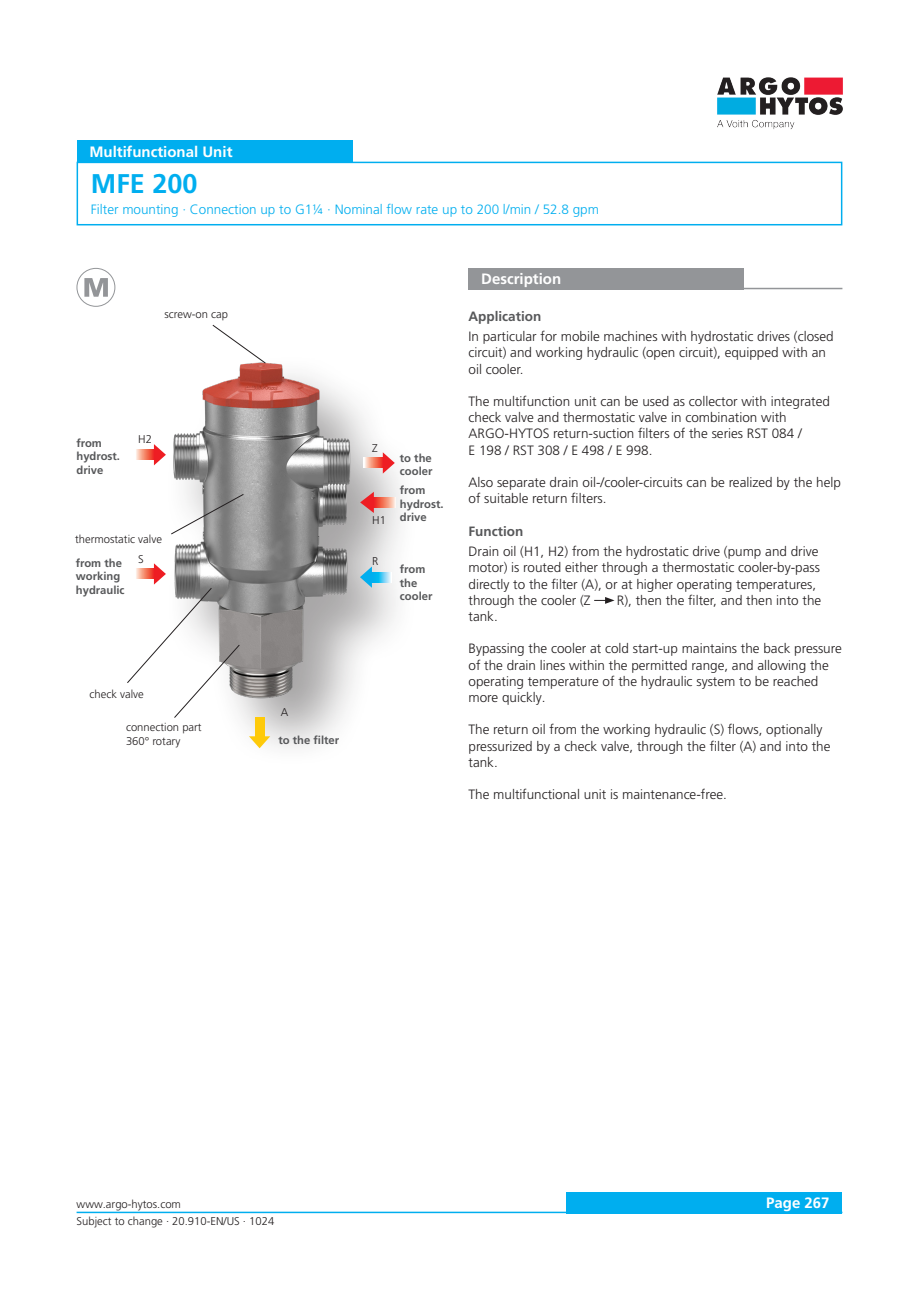
<style>
.page{position:relative;width:919px;height:1289px;background:#fff}
.page>*{position:absolute;margin:0;border:0;box-sizing:border-box;transform-origin:0 0}
._01_Headline_blue{font:700 27px "Frutiger LT Pro";color:#00aeef}
._04_Headline_white{font:700 15px "Frutiger LT Pro";color:#fff}
._06_Copytext{font:300 13.5px/16.2px "Frutiger LT Pro";color:#231f20}
._03_HeadlineCopytext_blue{font:300 13.5px "Frutiger LT Pro";color:#00aeef}
._05_Subline_Copytext{font:700 13.5px "Frutiger LT Pro";color:#57585a}
._08_Legend{font:300 11.25px "Frutiger LT Pro";color:#231f20}
._08_Legend-2{font:700 11.25px/13.5px "Frutiger LT Pro";color:#57585a}
</style>
<div class="page">
<div style="left:566px;top:1191px;width:276px;height:22px;background:#00aeef"></div>
<hr style="left:77px;top:1211px;width:765px;height:2px;background:#00aeef">
<img style="left:717px;top:77px;width:126px;height:52px">
<div style="left:164px;top:354px;width:258px;height:414px;background:#231f20;opacity:.4"></div>
<img style="left:136px;top:354px;width:286px;height:367px">
<div style="left:77px;top:162px;width:765px;height:63px;border:2px solid #00aeef"></div>
<div style="left:77px;top:140px;width:275px;height:22px;background:#00aeef"></div>
<div style="left:468px;top:268px;width:276px;height:21px;background:#939598"></div>
<hr style="left:468px;top:288px;width:374px;height:1px;background:#939598">
<svg style="left:594px;top:597px;width:20px;height:7px"></svg>
<svg style="left:364px;top:458px;width:19px;height:10px"></svg>
<svg style="left:383px;top:452px;width:12px;height:21px"></svg>
<svg style="left:374px;top:497px;width:21px;height:10px"></svg>
<svg style="left:360px;top:492px;width:14px;height:21px"></svg>
<svg style="left:372px;top:572px;width:19px;height:10px"></svg>
<svg style="left:360px;top:566px;width:12px;height:21px"></svg>
<div style="left:254px;top:717px;width:10px;height:20px;background:#feca0a"></div>
<svg style="left:249px;top:736px;width:21px;height:12px"></svg>
<svg style="left:127px;top:563px;width:113px;height:155px"></svg>
<svg style="left:170px;top:493px;width:74px;height:42px"></svg>
<svg style="left:136px;top:450px;width:18px;height:10px"></svg>
<svg style="left:154px;top:444px;width:12px;height:21px"></svg>
<svg style="left:212px;top:324px;width:54px;height:40px"></svg>
<div style="left:77px;top:268px;width:38px;height:39px;border:1px solid #939598;border-radius:50%"></div>
<svg style="left:84px;top:278px;width:24px;height:19px"></svg>
<p class="_04_Headline_white" style="left:89px;top:143px;width:145px">Multifunctional Unit</p>
<p class="_01_Headline_blue" style="left:91px;top:168px;width:108px">MFE 200</p>
<p class="_03_HeadlineCopytext_blue" style="left:91px;top:201px;width:509px">Filter mounting · Connection up to G1¼ · Nominal flow rate up to 200 l/min / 52.8 gpm</p>
<p class="_08_Legend" style="left:164px;top:307px;width:65px">screw-on cap</p>
<p class="_08_Legend-2" style="left:76px;top:436px;width:45px">from hydrost. drive</p>
<p class="_08_Legend" style="left:138px;top:432px;width:15px">H2</p>
<p class="_08_Legend" style="left:75px;top:532px;width:88px">thermostatic valve</p>
<p class="_08_Legend-2" style="left:76px;top:556px;width:50px">from the working hydraulic</p>
<p class="_08_Legend" style="left:138px;top:552px;width:7px">S</p>
<p class="_08_Legend" style="left:89px;top:687px;width:56px">check valve</p>
<p class="_08_Legend" style="left:126px;top:720px;width:77px">connection part</p>
<p class="_08_Legend" style="left:126px;top:734px;width:56px">360° rotary</p>
<p class="_08_Legend" style="left:281px;top:705px;width:9px">A</p>
<p class="_08_Legend-2" style="left:278px;top:733px;width:62px">to the filter</p>
<p class="_08_Legend" style="left:372px;top:441px;width:7px">Z</p>
<p class="_08_Legend" style="left:372px;top:514px;width:15px">H1</p>
<p class="_08_Legend" style="left:372px;top:554px;width:8px">R</p>
<p class="_08_Legend-2" style="left:400px;top:451px;width:34px">to the cooler</p>
<p class="_08_Legend-2" style="left:400px;top:484px;width:45px">from hydrost. drive</p>
<p class="_08_Legend-2" style="left:400px;top:562px;width:34px">from the cooler</p>
<p class="_04_Headline_white" style="left:481px;top:270px;width:81px">Description</p>
<p class="_05_Subline_Copytext" style="left:468px;top:308px;width:74px">Application</p>
<p class="_06_Copytext" style="left:468px;top:328px;width:367px">In particular for mobile machines with hydrostatic drives (closed circuit) and working hydraulic (open circuit), equipped with an oil cooler.</p>
<p class="_06_Copytext" style="left:468px;top:393px;width:363px">The multifunction unit can be used as collector with integrated check valve and thermostatic valve in combination with ARGO-HYTOS return-suction filters of the series RST 084 /<br>E 198 / RST 308 / E 498 / E 998.</p>
<p class="_06_Copytext" style="left:468px;top:474px;width:374px">Also separate drain oil-/cooler-circuits can be realized by the help of suitable return filters.</p>
<p class="_05_Subline_Copytext" style="left:468px;top:523px;width:56px">Function</p>
<p class="_06_Copytext" style="left:468px;top:543px;width:353px">Drain oil (H1, H2) from the hydrostatic drive (pump and drive motor) is routed either through a thermostatic cooler-by-pass directly to the filter (A), or at higher operating temperatures, through the cooler (Z</p>
<p class="_06_Copytext" style="left:617px;top:592px;width:206px">R), then the filter, and then into the</p>
<p class="_06_Copytext" style="left:468px;top:608px;width:31px">tank.</p>
<p class="_06_Copytext" style="left:468px;top:640px;width:375px">Bypassing the cooler at cold start-up maintains the back pressure of the drain lines within the permitted range, and allowing the operating temperature of the hydraulic system to be reached more quickly.</p>
<p class="_06_Copytext" style="left:468px;top:721px;width:363px">The return oil from the working hydraulic (S) flows, optionally pressurized by a check valve, through the filter (A) and into the tank.</p>
<p class="_06_Copytext" style="left:468px;top:786px;width:260px">The multifunctional unit is maintenance-free.</p>
<p class="_08_Legend" style="left:77px;top:1197px;width:106px">www.argo-hytos.com</p>
<p class="_04_Headline_white" style="left:766px;top:1194px;width:65px">Page 267</p>
<p class="_08_Legend" style="left:77px;top:1214px;width:199px">Subject to change · 20.910-EN/US · 1024</p>
</div>
